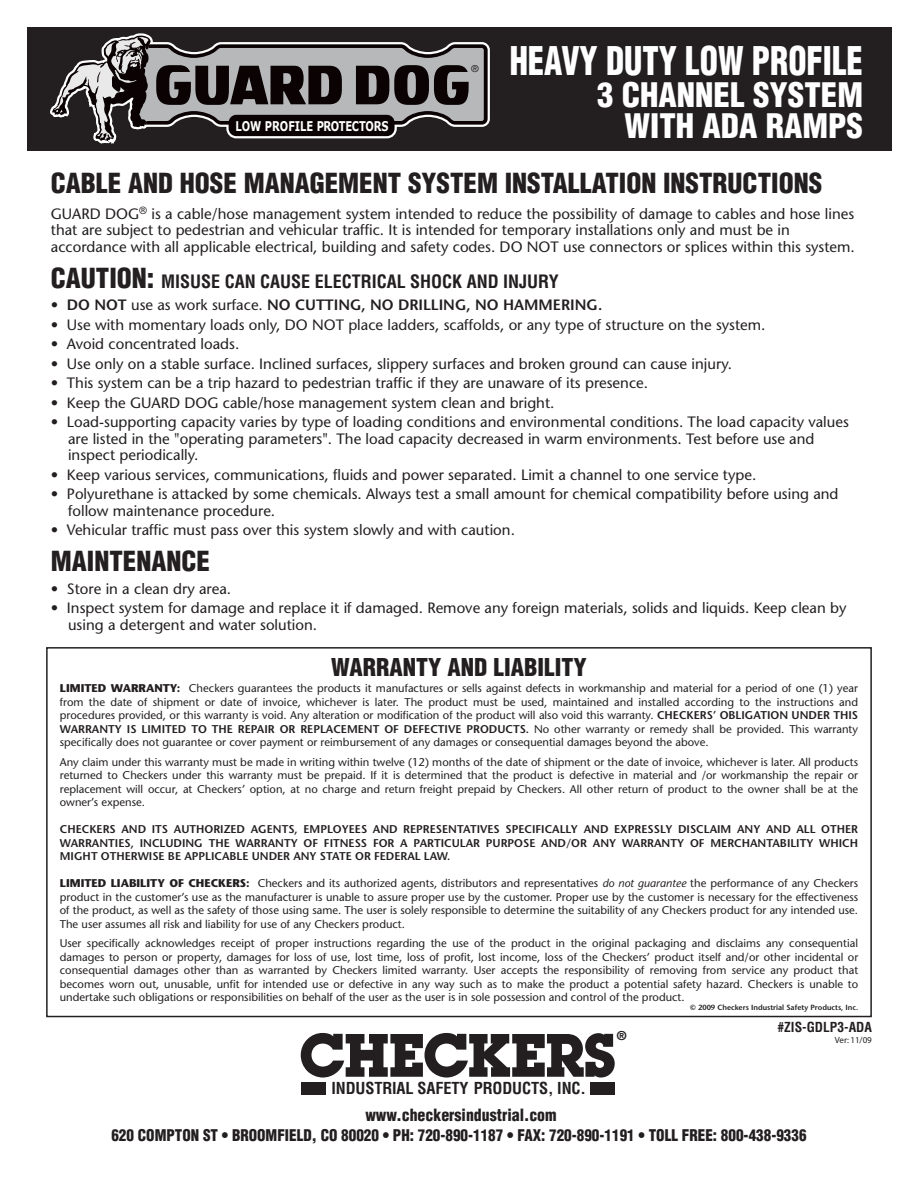
<style>
.page{position:relative;width:918px;height:1188px;background:#fff}
.page>*{position:absolute;margin:0;border:0;box-sizing:border-box;transform-origin:0 0}
.t1{font:900 condensed 38.55px "Helvetica";color:#fff;scale:.85 1}
.t2{font:900 condensed 33px "Helvetica";color:#fff}
.t3{font:900 condensed 27px "Helvetica";color:#231f20}
.t4{font:900 condensed 24px "Helvetica";color:#231f20}
.t5{font:700 condensed 18px "Helvetica";color:#231f20}
.t6{font:900 condensed 16.5px "Helvetica";color:#231f20;scale:.96 1}
.t7{font:700 condensed 16.2px "Helvetica";letter-spacing:-.005em;color:#231f20}
.t8{font:900 condensed 15.75px "Helvetica";color:#231f20;scale:.96 1}
.t9{font:15px/16.5px "Stone Sans";color:#231f20}
.t10{font:600 15px "Stone Sans";color:#231f20}
.t11{font:700 condensed 13.5px "Helvetica";color:#231f20}
.t12{font:700 13.35px "Verdana";color:#fff;scale:.74 1}
.t13{font:700 12.45px "Helvetica";color:#231f20}
.t14{font:11.25px/13.5px "Stone Sans";color:#231f20;text-align:justify}
.t15{font:600 11.25px/13.5px "Stone Sans";color:#231f20;text-align:justify}
.t16{font:9.6px "Helvetica";color:#231f20}
.t17{font:9px "Myriad";color:#231f20}
.t18{font:600 7.5px "Stone Sans";color:#231f20}
.s1{font-weight:900;font-size:27px}
.s2{font-weight:400}
.s3{font-weight:700}
.s4{font-weight:600}
.s5{font-style:italic}
</style>
<div class="page">
<div style="left:46px;top:647px;width:826px;height:370px;background:#fff;border:2px solid #231f20"></div>
<div style="left:301px;top:1082px;width:25px;height:12px;background:#231f20"></div>
<div style="left:590px;top:1082px;width:25px;height:12px;background:#231f20"></div>
<svg style="left:301px;top:1033px;width:314px;height:45px"></svg>
<div style="left:27px;top:27px;width:864px;height:123px;background:#231f20"></div>
<svg style="left:47px;top:33px;width:445px;height:118px"></svg>
<svg style="left:52px;top:35px;width:436px;height:106px"></svg>
<p class="t16" style="left:472px;top:63px;width:9px">®</p>
<h1 class="t1" style="left:510px;top:37px;width:417px">HEAVY DUTY LOW PROFILE</h1>
<h2 class="t2" style="left:597px;top:74px;width:267px">3 CHANNEL SYSTEM</h2>
<p class="t12" style="left:235px;top:117px;width:208px">LOW PROFILE PROTECTORS</p>
<h2 class="t2" style="left:625px;top:105px;width:240px">WITH ADA RAMPS</h2>
<h3 class="t3" style="left:51px;top:167px;width:773px">CABLE AND HOSE MANAGEMENT SYSTEM INSTALLATION INSTRUCTIONS</h3>
<p class="t9" style="left:51px;top:205px;width:806px">GUARD DOG<sup>®</sup> is a cable/hose management system intended to reduce the possibility of damage to cables and hose lines that are subject to pedestrian and vehicular traffic. It is intended for temporary installations only and must be in accordance with all applicable electrical, building and safety codes. DO NOT use connectors or splices within this system.</p>
<h3 class="t5" style="left:51px;top:270px;width:510px"><span class="s1">CAUTION:</span> MISUSE CAN CAUSE ELECTRICAL SHOCK AND INJURY</h3>
<h3 class="t10" style="left:51px;top:296px;width:553px"><span class="s2">•</span> DO NOT <span class="s2">use as work surface.</span> NO CUTTING, NO DRILLING, NO HAMMERING.</h3>
<h3 class="t9" style="left:51px;top:316px;width:716px">• Use with momentary loads only, DO NOT place ladders, scaffolds, or any type of structure on the system.</h3>
<h3 class="t9" style="left:51px;top:336px;width:190px">• Avoid concentrated loads.</h3>
<h3 class="t9" style="left:51px;top:355px;width:683px">• Use only on a stable surface. Inclined surfaces, slippery surfaces and broken ground can cause injury.</h3>
<h3 class="t9" style="left:51px;top:375px;width:599px">• This system can be a trip hazard to pedestrian traffic if they are unaware of its presence.</h3>
<h3 class="t9" style="left:51px;top:394px;width:505px">• Keep the GUARD DOG cable/hose management system clean and bright.</h3>
<p class="t9" style="left:68px;top:414px;width:782px;text-indent:-17px">• Load-supporting capacity varies by type of loading conditions and environmental conditions. The load capacity values are listed in the "operating parameters". The load capacity decreased in warm environments. Test before use and inspect periodically.</p>
<h3 class="t9" style="left:51px;top:466px;width:707px">• Keep various services, communications, fluids and power separated. Limit a channel to one service type.</h3>
<h3 class="t9" style="left:68px;top:486px;width:772px;text-indent:-17px">• Polyurethane is attacked by some chemicals. Always test a small amount for chemical compatibility before using and follow maintenance procedure.</h3>
<h3 class="t9" style="left:51px;top:522px;width:466px">• Vehicular traffic must pass over this system slowly and with caution.</h3>
<h3 class="t3" style="left:51px;top:545px;width:161px">MAINTENANCE</h3>
<h3 class="t9" style="left:51px;top:580px;width:182px">• Store in a clean dry area.</h3>
<h3 class="t9" style="left:68px;top:600px;width:780px;text-indent:-17px">• Inspect system for damage and replace it if damaged. Remove any foreign materials, solids and liquids. Keep clean by using a detergent and water solution.</h3>
<h3 class="t4" style="left:331px;top:652px;width:257px">WARRANTY AND LIABILITY</h3>
<p class="t14" style="left:60px;top:682px;width:800px"><span class="s3">LIMITED WARRANTY:</span> Checkers guarantees the products it manufactures or sells against defects in workmanship and material for a period of one (1) year from the date of shipment or date of invoice, whichever is later. The product must be used, maintained and installed according to the instructions and procedures provided, or this warranty is void. Any alteration or modification of the product will also void this warranty. <span class="s4">CHECKERS’ OBLIGATION UNDER THIS WARRANTY IS LIMITED TO THE REPAIR OR REPLACEMENT OF DEFECTIVE PRODUCTS.</span> No other warranty or remedy shall be provided. This warranty specifically does not guarantee or cover payment or reimbursement of any damages or consequential damages beyond the above.</p>
<p class="t14" style="left:60px;top:755px;width:800px">Any claim under this warranty must be made in writing within twelve (12) months of the date of shipment or the date of invoice, whichever is later. All products returned to Checkers under this warranty must be prepaid. If it is determined that the product is defective in material and /or workmanship the repair or replacement will occur, at Checkers’ option, at no charge and return freight prepaid by Checkers. All other return of product to the owner shall be at the owner’s expense.</p>
<p class="t15" style="left:60px;top:823px;width:800px">CHECKERS AND ITS AUTHORIZED AGENTS, EMPLOYEES AND REPRESENTATIVES SPECIFICALLY AND EXPRESSLY DISCLAIM ANY AND ALL OTHER WARRANTIES, INCLUDING THE WARRANTY OF FITNESS FOR A PARTICULAR PURPOSE AND/OR ANY WARRANTY OF MERCHANTABILITY WHICH MIGHT OTHERWISE BE APPLICABLE UNDER ANY STATE OR FEDERAL LAW.</p>
<p class="t14" style="left:60px;top:877px;width:800px"><span class="s3">LIMITED LIABILITY OF CHECKERS:</span> Checkers and its authorized agents, distributors and representatives <span class="s5">do not guarantee</span> the performance of any Checkers product in the customer’s use as the manufacturer is unable to assure proper use by the customer. Proper use by the customer is necessary for the effectiveness of the product, as well as the safety of those using same. The user is solely responsible to determine the suitability of any Checkers product for any intended use.<br>The user assumes all risk and liability for use of any Checkers product.</p>
<p class="t14" style="left:60px;top:937px;width:800px">User specifically acknowledges receipt of proper instructions regarding the use of the product in the original packaging and disclaims any consequential damages to person or property, damages for loss of use, lost time, loss of profit, lost income, loss of the Checkers’ product itself and/or other incidental or consequential damages other than as warranted by Checkers limited warranty. User accepts the responsibility of removing from service any product that becomes worn out, unusable, unfit for intended use or defective in any way such as to make the product a potential safety hazard. Checkers is unable to undertake such obligations or responsibilities on behalf of the user as the user is in sole possession and control of the product.</p>
<p class="t18" style="left:690px;top:1003px;width:169px">© 2009 Checkers Industrial Safety Products, Inc.</p>
<h3 class="t7" style="left:331px;top:1079px;width:256px">INDUSTRIAL SAFETY PRODUCTS, INC.</h3>
<p class="t13" style="left:617px;top:1028px;width:11px">®</p>
<p class="t11" style="left:777px;top:1019px;width:96px">#ZIS-GDLP3-ADA</p>
<p class="t17" style="left:835px;top:1035px;width:38px">Ver: 11/09</p>
<h3 class="t6" style="left:365px;top:1105px;width:201px">www.checkersindustrial.com</h3>
<h3 class="t8" style="left:111px;top:1125px;width:726px">620 COMPTON ST • BROOMFIELD, CO 80020 • PH: 720-890-1187 • FAX: 720-890-1191 • TOLL FREE: 800-438-9336</h3>
</div>
